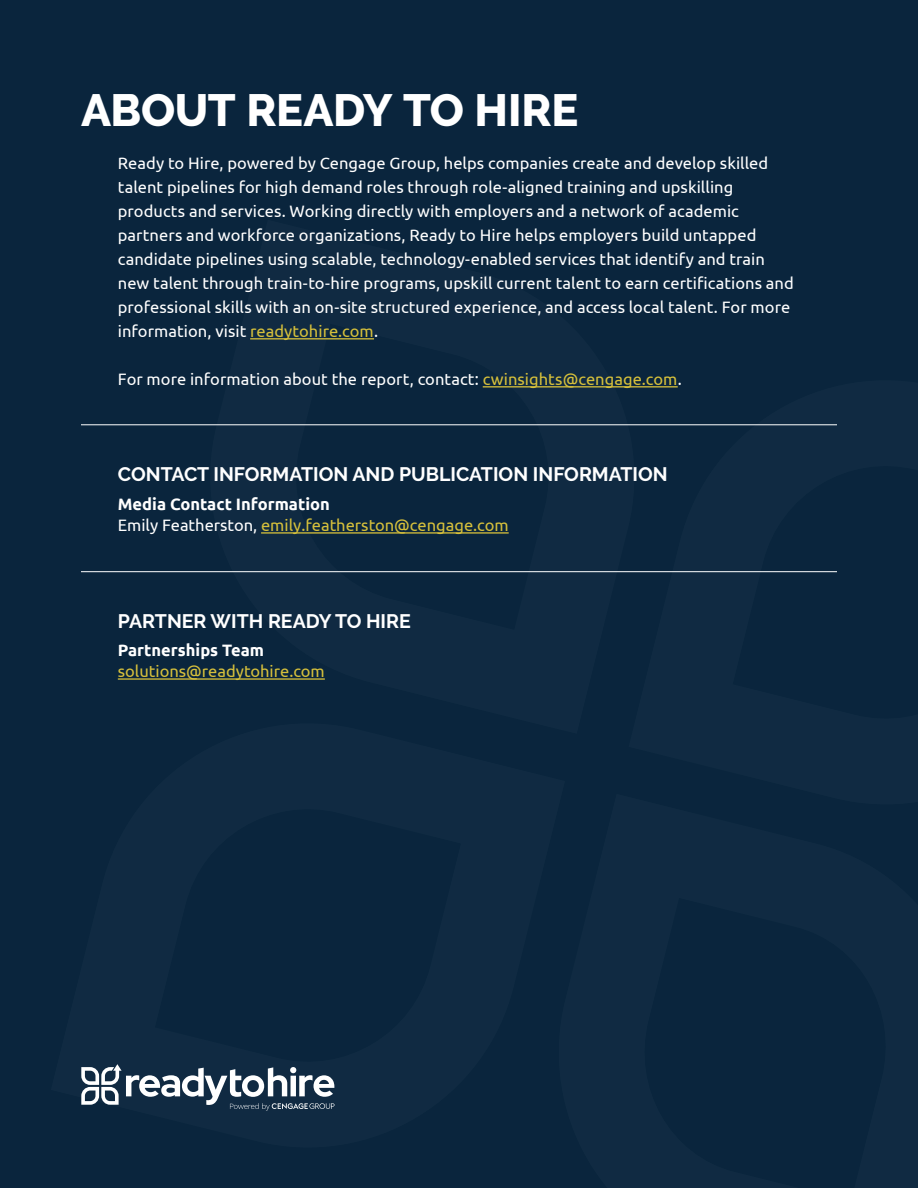
<style>
.page{position:relative;width:918px;height:1188px;background:#0a253d}
.page>*{position:absolute;margin:0;border:0;box-sizing:border-box;transform-origin:0 0}
.t1{font:800 45px "Raleway";letter-spacing:-.005em;color:#fff}
.t2{font:700 19.5px "Raleway";color:#fff}
.t3{font:16.5px/24px "Ubuntu";letter-spacing:.005em;color:#fff}
.t4{font:16.5px/21px "Ubuntu";color:#d6c03b}
.t5{font:700 16.5px "Ubuntu";color:#fff}
.s1{color:#d6c03b}
.s2{font-weight:700;color:#fff}
.s3{color:#fff}
</style>
<div class="page">
<svg style="left:188px;top:339px;width:441px;height:234px"></svg>
<hr style="left:250px;top:338px;width:124px;height:1px;background:#d6c03b">
<hr style="left:483px;top:386px;width:195px;height:1px;background:#d6c03b">
<hr style="left:261px;top:532px;width:248px;height:2px;background:#d6c03b">
<hr style="left:118px;top:678px;width:207px;height:2px;background:#d6c03b">
<hr style="left:81px;top:425px;width:756px;height:1px;background:#fff">
<hr style="left:81px;top:571px;width:756px;height:1px;background:#fff">
<svg style="left:81px;top:1064px;width:254px;height:47px"></svg>
<h1 class="t1" style="left:81px;top:85px;width:499px">ABOUT READY TO HIRE</h1>
<p class="t3" style="left:118px;top:150px;width:678px">Ready to Hire, powered by Cengage Group, helps companies create and develop skilled talent pipelines for high demand roles through role-aligned training and upskilling products and services. Working directly with employers and a network of academic partners and workforce organizations, Ready to Hire helps employers build untapped candidate pipelines using scalable, technology-enabled services that identify and train new talent through train-to-hire programs, upskill current talent to earn certifications and professional skills with an on-site structured experience, and access local talent. For more information, visit <span class="s1">readytohire.com</span>.</p>
<p class="t3" style="left:118px;top:366px;width:565px">For more information about the report, contact: <span class="s1">cwinsights@cengage.com</span>.</p>
<p class="t2" style="left:118px;top:463px;width:552px">CONTACT INFORMATION AND PUBLICATION INFORMATION</p>
<p class="t4" style="left:118px;top:493px;width:392px"><span class="s2">Media Contact Information<br></span><span class="s3">Emily Featherston,</span> emily.featherston@cengage.com</p>
<p class="t2" style="left:118px;top:610px;width:295px">PARTNER WITH READY TO HIRE</p>
<p class="t5" style="left:118px;top:640px;width:148px">Partnerships Team</p>
<p class="t4" style="left:118px;top:660px;width:209px">solutions@readytohire.com</p>
</div>
